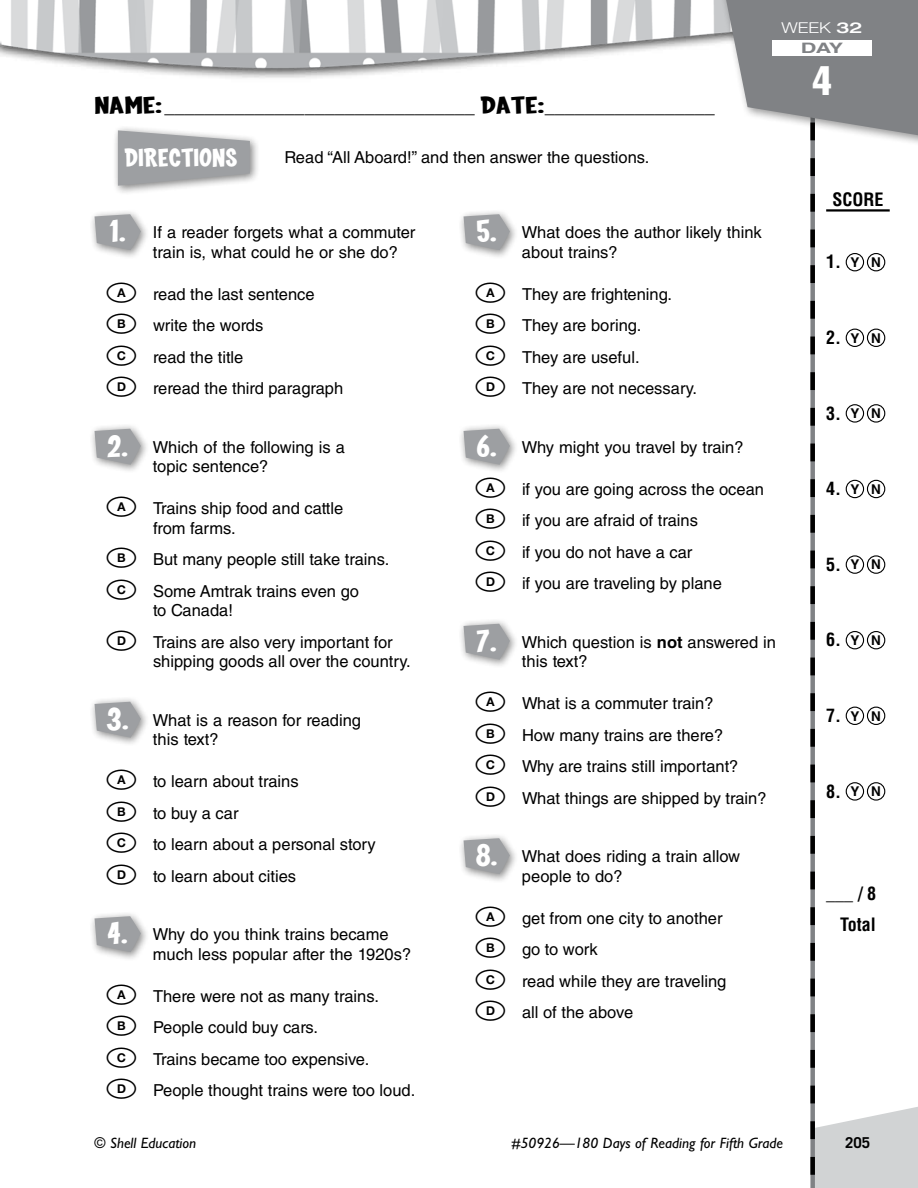
<style>
.page{position:relative;width:918px;height:1188px;background:#fff}
.page>*{position:absolute;margin:0;border:0;box-sizing:border-box;transform-origin:0 0}
.t1{font:40.5px "Helvetica LT Std Comp";color:#fff}
.t2{font:700 25.5px "Coop";color:#fff;scale:1.4 1}
.t3{font:18px "Helvetica LT Std";color:#000}
.t4{font:700 condensed 18px/30.6px "Helvetica LT Std";color:#000;text-align:right}
.t5{font:16.5px/31.5px "Helvetica LT Std";color:#000}
.t6{font:italic 15px "Gill Sans Std";color:#000}
.t7{font:300 15px "Helvetica Neue LT Std";color:#fff;scale:1.2 1}
.t8{font:700 15px "Trade Gothic LT Std";color:#000}
.t9{font:700 14.4px "Helvetica LT Std";color:#808285;scale:1.5 1}
.s1{font-family:"Coop";font-weight:700;font-size:24px}
.s2{font-weight:500;font-stretch:expanded}
.s3{font-family:"Coop";font-weight:700;font-size:30px;color:#fff}
.s4{font-weight:700}
.s5{font-stretch:normal;font-size:13.5px}
</style>
<div class="page">
<img style="left:0;top:0;width:719px;height:78px">
<div style="left:112px;top:125px;width:148px;height:71px;background:#000;opacity:.5"></div>
<svg style="left:118px;top:130px;width:132px;height:56px"></svg>
<div style="left:719px;top:0;width:199px;height:148px;background:#000;opacity:.4"></div>
<svg style="left:723px;top:0;width:195px;height:1188px"></svg>
<div style="left:772px;top:40px;width:100px;height:16px;background:#fff"></div>
<div style="left:89px;top:209px;width:62px;height:51px;background:#000;opacity:.5"></div>
<svg style="left:95px;top:214px;width:46px;height:36px"></svg>
<div style="left:89px;top:423px;width:62px;height:51px;background:#000;opacity:.5"></div>
<svg style="left:95px;top:429px;width:46px;height:36px"></svg>
<div style="left:89px;top:696px;width:62px;height:51px;background:#000;opacity:.5"></div>
<svg style="left:95px;top:702px;width:46px;height:36px"></svg>
<div style="left:89px;top:911px;width:62px;height:51px;background:#000;opacity:.5"></div>
<svg style="left:95px;top:916px;width:46px;height:36px"></svg>
<div style="left:458px;top:209px;width:62px;height:51px;background:#000;opacity:.5"></div>
<svg style="left:464px;top:214px;width:46px;height:36px"></svg>
<div style="left:458px;top:423px;width:62px;height:51px;background:#000;opacity:.5"></div>
<svg style="left:464px;top:429px;width:46px;height:36px"></svg>
<div style="left:458px;top:618px;width:62px;height:51px;background:#000;opacity:.5"></div>
<svg style="left:464px;top:624px;width:46px;height:36px"></svg>
<div style="left:458px;top:833px;width:62px;height:51px;background:#000;opacity:.5"></div>
<svg style="left:464px;top:838px;width:46px;height:36px"></svg>
<p class="t3" style="left:94px;top:97px;width:622px"><span class="s1">NAME:</span>_______________________________ <span class="s1">DATE:</span>_________________</p>
<h2 class="t2" style="left:124px;top:144px;width:82px">DIRECTIONS</h2>
<p class="t5" style="left:284px;top:142px;width:367px">Read “All Aboard!” and then answer the questions.</p>
<p class="t7" style="left:782px;top:19px;width:69px">WEEK <span class="s2">32</span></p>
<p class="t9" style="left:801px;top:40px;width:30px">DAY</p>
<h1 class="t1" style="left:813px;top:55px;width:20px">4</h1>
<p class="t4" style="left:832px;top:184px;width:53px">SCORE</p>
<p class="t5" style="left:153px;top:223px;width:264px;line-height:19.5px;text-indent:-43px"><span class="s3">1.</span> If a reader forgets what a commuter train is, what could he or she do?</p>
<p class="t5" style="left:153px;top:278px;width:192px">read the last sentence write the words<br>read the title<br>reread the third paragraph</p>
<p class="t5" style="left:153px;top:437px;width:193px;line-height:19.5px;text-indent:-46px"><span class="s3">2.</span> Which of the following is a topic sentence?</p>
<p class="t5" style="left:153px;top:499px;width:192px;line-height:19.5px">Trains ship food and cattle from farms.</p>
<p class="t5" style="left:153px;top:544px;width:238px">But many people still take trains.<br>Some Amtrak trains even go</p>
<p class="t5" style="left:153px;top:595px;width:241px">to Canada!<br>Trains are also very important for</p>
<p class="t5" style="left:153px;top:646px;width:259px">shipping goods all over the country.</p>
<p class="t5" style="left:153px;top:710px;width:210px;line-height:19.5px;text-indent:-46px"><span class="s3">3.</span> What is a reason for reading this text?</p>
<p class="t5" style="left:153px;top:766px;width:224px">to learn about trains<br>to buy a car<br>to learn about a personal story to learn about cities</p>
<p class="t5" style="left:153px;top:925px;width:260px;line-height:19.5px;text-indent:-45px"><span class="s3">4.</span> Why do you think trains became much less popular after the 1920s?</p>
<p class="t5" style="left:153px;top:980px;width:264px">There were not as many trains.<br>People could buy cars.<br>Trains became too expensive.<br>People thought trains were too loud.</p>
<p class="t5" style="left:522px;top:223px;width:241px;line-height:19.5px;text-indent:-46px"><span class="s3">5.</span> What does the author likely think about trains?</p>
<p class="t5" style="left:522px;top:278px;width:177px">They are frightening.<br>They are boring.<br>They are useful.<br>They are not necessary.</p>
<p class="t5" style="left:476px;top:431px;width:269px"><span class="s3">6.</span> Why might you travel by train?</p>
<p class="t5" style="left:522px;top:473px;width:244px">if you are going across the ocean if you are afraid of trains<br>if you do not have a car<br>if you are traveling by plane</p>
<p class="t5" style="left:522px;top:632px;width:256px;line-height:19.5px;text-indent:-45px"><span class="s3">7.</span> Which question is <span class="s4">not</span> answered in this text?</p>
<p class="t5" style="left:522px;top:688px;width:246px">What is a commuter train?<br>How many trains are there?<br>Why are trains still important?<br>What things are shipped by train?</p>
<p class="t5" style="left:522px;top:847px;width:220px;line-height:19.5px;text-indent:-46px"><span class="s3">8.</span> What does riding a train allow people to do?</p>
<p class="t5" style="left:522px;top:902px;width:206px">get from one city to another go to work<br>read while they are traveling all of the above</p>
<p class="t4" style="left:826px;top:246px;width:56px">1. <span class="s5">Y N</span></p>
<p class="t4" style="left:826px;top:322px;width:56px">2. <span class="s5">Y N</span></p>
<p class="t4" style="left:826px;top:398px;width:56px">3. <span class="s5">Y N</span></p>
<p class="t4" style="left:826px;top:473px;width:56px">4. <span class="s5">Y N</span></p>
<p class="t4" style="left:826px;top:549px;width:56px">5. <span class="s5">Y N</span></p>
<p class="t4" style="left:826px;top:624px;width:56px">6. <span class="s5">Y N</span></p>
<p class="t4" style="left:826px;top:700px;width:56px">7. <span class="s5">Y N</span></p>
<p class="t4" style="left:826px;top:776px;width:56px">8. <span class="s5">Y N</span></p>
<p class="t4" style="left:826px;top:878px;width:52px">___ / 8<br>Total</p>
<p class="t6" style="left:94px;top:1134px;width:103px">© Shell Education</p>
<p class="t6" style="left:512px;top:1134px;width:273px">#50926—180 Days of Reading for Fifth Grade</p>
<p class="t8" style="left:845px;top:1133px;width:27px">205</p>
</div>
